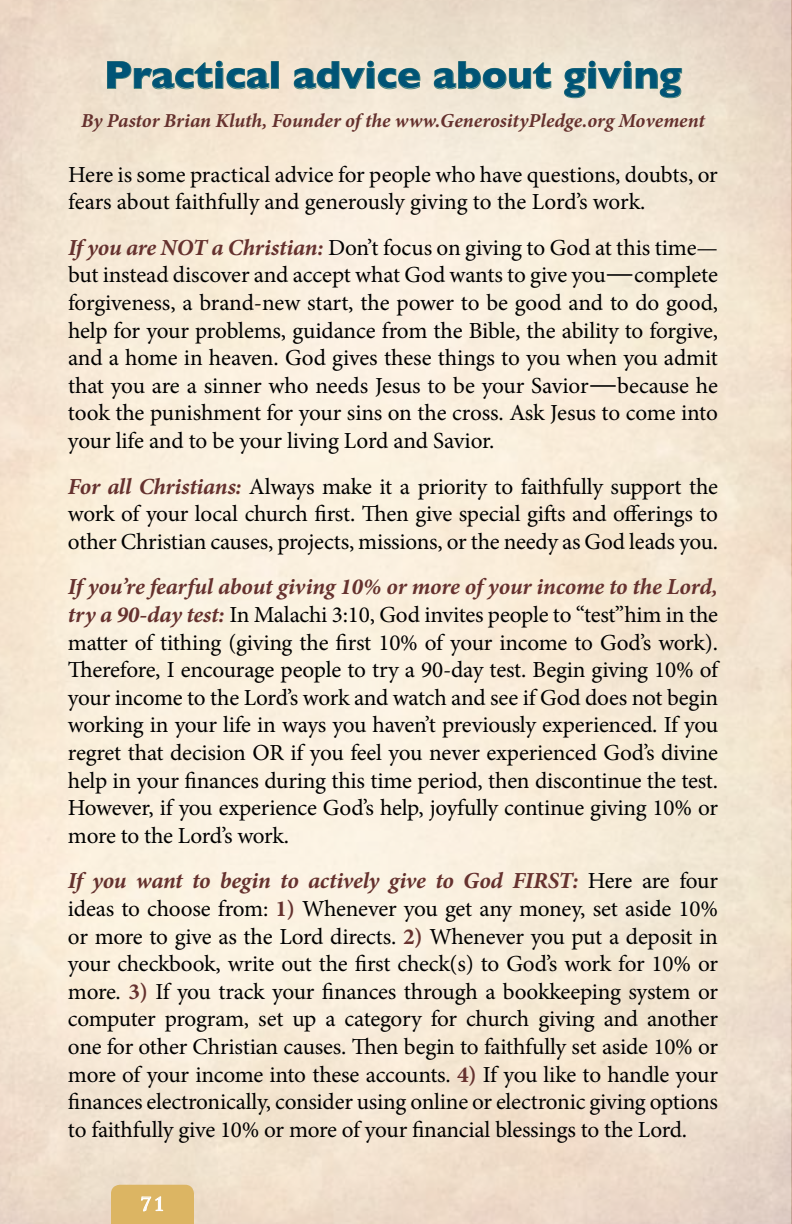
<style>
.page{position:relative;width:792px;height:1224px;background:#fff}
.page>*{position:absolute;margin:0;border:0;box-sizing:border-box;transform-origin:0 0}
.t1{font:700 39.6px "Gill Sans";color:#005476}
.t2{font:23px/27.6px "Minion Pro";letter-spacing:-.01em;color:#000;text-align:justify}
.t3{font:italic 700 19.8px "Minion Pro";letter-spacing:-.005em;color:#65312e}
.t4{font:700 18px "Trajan Pro";color:#fff}
.s1{font-weight:700;font-style:italic;color:#65312e}
.s2{font-size:31px}
.s3{font-weight:700;color:#65312e}
</style>
<div class="page">
<div style="left:111px;top:1185px;width:83px;height:39px;background:#dcb563"></div>
<svg style="left:107px;top:60px;width:163px;height:30px;background:#d7d3c0"></svg>
<div style="left:271px;top:61px;width:8px;height:28px;border:1px solid #4f8679"></div>
<svg style="left:293px;top:60px;width:128px;height:30px;background:#d7d5c4"></svg>
<svg style="left:433px;top:61px;width:119px;height:29px;background:#d6d5c4"></svg>
<svg style="left:563px;top:60px;width:120px;height:39px;background:#d8d7c7"></svg>
<h1 class="t1" style="left:104px;top:52px;width:579px">Practical advice about giving</h1>
<p class="t3" style="left:81px;top:107px;width:625px">By Pastor Brian Kluth, Founder of the www.GenerosityPledge.org Movement</p>
<p class="t2" style="left:68px;top:161px;width:651px">Here is some practical advice for people who have questions, doubts, or fears about faithfully and generously giving to the Lord’s work.</p>
<p class="t2" style="left:68px;top:234px;width:652px"><span class="s1">If you are NOT a Christian:</span> Don’t focus on giving to God at this time— but instead discover and accept what God wants to give you<span class="s2">—</span>complete forgiveness, a brand-new start, the power to be good and to do good, help for your problems, guidance from the Bible, the ability to forgive, and a home in heaven. God gives these things to you when you admit that you are a sinner who needs Jesus to be your Savior<span class="s2">—</span>because he took the punishment for your sins on the cross. Ask Jesus to come into your life and to be your living Lord and Savior.</p>
<p class="t2" style="left:68px;top:473px;width:652px"><span class="s1">For all Christians:</span> Always make it a priority to faithfully support the work of your local church first. Then give special gifts and offerings to other Christian causes, projects, missions, or the needy as God leads you.</p>
<p class="t2" style="left:68px;top:573px;width:652px"><span class="s1">If you’re fearful about giving 10% or more of your income to the Lord, try a 90-day test:</span> In Malachi 3:10, God invites people to “test”him in the matter of tithing (giving the first 10% of your income to God’s work).<br>Therefore, I encourage people to try a 90-day test. Begin giving 10% of your income to the Lord’s work and watch and see if God does not begin working in your life in ways you haven’t previously experienced. If you regret that decision OR if you feel you never experienced God’s divine help in your finances during this time period, then discontinue the test.<br>However, if you experience God’s help, joyfully continue giving 10% or more to the Lord’s work.</p>
<p class="t2" style="left:68px;top:867px;width:652px"><span class="s1">If you want to begin to actively give to God FIRST:</span> Here are four ideas to choose from: <span class="s3">1)</span> Whenever you get any money, set aside 10% or more to give as the Lord directs. <span class="s3">2)</span> Whenever you put a deposit in your checkbook, write out the first check(s) to God’s work for 10% or more. <span class="s3">3)</span> If you track your finances through a bookkeeping system or computer program, set up a category for church giving and another one for other Christian causes. Then begin to faithfully set aside 10% or more of your income into these accounts. <span class="s3">4)</span> If you like to handle your finances electronically, consider using online or electronic giving options to faithfully give 10% or more of your financial blessings to the Lord.</p>
<p class="t4" style="left:140px;top:1193px;width:26px">71</p>
</div>
